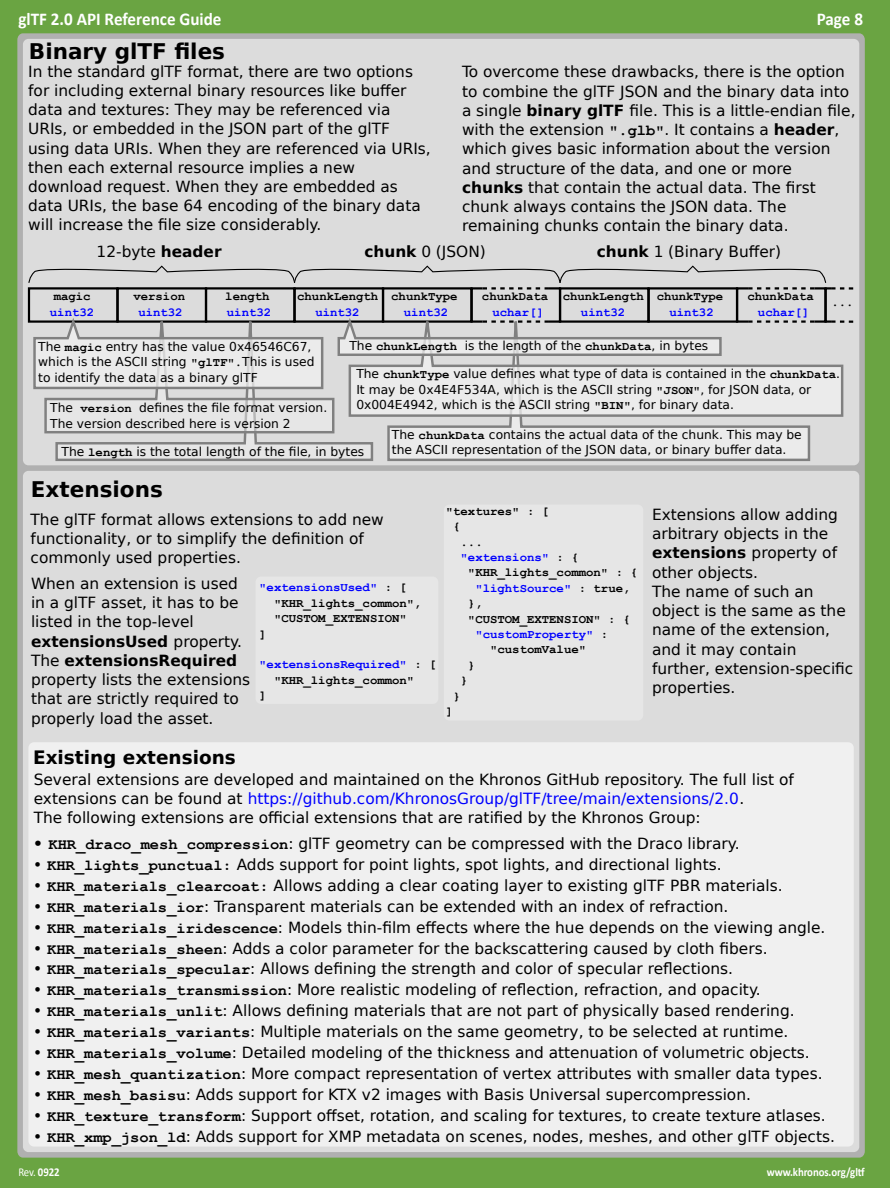
<style>
.page{position:relative;width:890px;height:1188px;background:#6aa442}
.page>*{position:absolute;margin:0;border:0;box-sizing:border-box;transform-origin:0 0}
.t1{font:700 21.6px "DejaVu Sans";color:#000}
.t2{font:700 18.45px "DejaVu Sans";color:#000}
.t3{font:700 18px "Calibri";color:#fff;scale:.95 1}
.t4{font:15.45px/19.2px "DejaVu Sans";color:#000}
.t5{font:15.3px/19.2px "DejaVu Sans";color:#000}
.t6{font:12.3px/15.5px "DejaVu Sans";color:#000}
.t7{font:700 12.3px "Courier New";color:#000}
.t8{font:700 12.3px "Courier New";color:#00f}
.t9{font:700 12px "Calibri";letter-spacing:-.01em;color:#fff;scale:.9 1}
.t10{font:12px "Calibri";color:#fff;scale:.9 1}
.s1{font-weight:700}
.s2{font-family:"Courier New";font-weight:700}
.s3{color:#000}
.s4{color:#00f}
</style>
<div class="page">
<div style="left:17px;top:33px;width:848px;height:1125px;background:#b0b0b0;border-radius:6px"></div>
<div style="left:23px;top:39px;width:836px;height:426px;background:#dcdcdc;border-radius:6px"></div>
<div style="left:28px;top:287px;width:91px;height:36px;border:2px solid #000"></div>
<div style="left:824px;top:287px;width:8px;height:36px;border:2px solid #000"></div>
<svg style="left:27px;top:265px;width:827px;height:25px"></svg>
<svg style="left:848px;top:320px;width:6px;height:3px"></svg>
<svg style="left:54px;top:267px;width:320px;height:194px"></svg>
<svg style="left:43px;top:287px;width:293px;height:148px"></svg>
<svg style="left:386px;top:275px;width:425px;height:186px"></svg>
<svg style="left:347px;top:302px;width:498px;height:116px"></svg>
<svg style="left:32px;top:314px;width:691px;height:118px"></svg>
<div style="left:23px;top:471px;width:836px;height:681px;background:#dcdcdc;border-radius:6px"></div>
<div style="left:256px;top:577px;width:182px;height:127px;background:#e6e6e6;border-radius:6px"></div>
<div style="left:444px;top:505px;width:199px;height:216px;background:#e6e6e6;border-radius:6px"></div>
<div style="left:28px;top:742px;width:826px;height:405px;background:#f0f0f0;border-radius:6px"></div>
<p class="t3" style="left:18px;top:8px;width:215px">glTF 2.0 API Reference Guide</p>
<p class="t3" style="left:817px;top:8px;width:50px">Page 8</p>
<h1 class="t1" style="left:29px;top:34px;width:198px">Binary glTF files</h1>
<p class="t5" style="left:28px;top:61px;width:404px">In the standard glTF format, there are two options for including external binary resources like buffer data and textures: They may be referenced via URIs, or embedded in the JSON part of the glTF using data URIs. When they are referenced via URIs, then each external resource implies a new download request. When they are embedded as data URIs, the base 64 encoding of the binary data will increase the file size considerably.</p>
<p class="t5" style="left:462px;top:62px;width:395px">To overcome these drawbacks, there is the option to combine the glTF JSON and the binary data into a single <span class="s1">binary glTF</span> file. This is a little-endian file, with the extension <span class="s2">".glb"</span>. It contains a <span class="s1">header</span>, which gives basic information about the version and structure of the data, and one or more <span class="s1">chunks</span> that contain the actual data. The first chunk always contains the JSON data. The remaining chunks contain the binary data.</p>
<p class="t5" style="left:97px;top:241px;width:126px">12-byte <span class="s1">header</span></p>
<p class="t5" style="left:364px;top:241px;width:123px"><span class="s1">chunk</span> 0 (JSON)</p>
<p class="t5" style="left:597px;top:241px;width:186px"><span class="s1">chunk</span> 1 (Binary Buffer)</p>
<p class="t7" style="left:54px;top:289px;width:38px">magic</p>
<p class="t8" style="left:50px;top:304px;width:46px">uint32</p>
<p class="t7" style="left:133px;top:289px;width:53px">version</p>
<p class="t8" style="left:138px;top:304px;width:46px">uint32</p>
<p class="t7" style="left:225px;top:289px;width:46px">length</p>
<p class="t8" style="left:227px;top:304px;width:46px">uint32</p>
<p class="t7" style="left:297px;top:289px;width:83px">chunkLength</p>
<p class="t8" style="left:315px;top:304px;width:46px">uint32</p>
<p class="t7" style="left:391px;top:289px;width:68px">chunkType</p>
<p class="t8" style="left:404px;top:304px;width:46px">uint32</p>
<p class="t7" style="left:482px;top:289px;width:68px">chunkData</p>
<p class="t8" style="left:492px;top:304px;width:53px">uchar[]</p>
<p class="t7" style="left:563px;top:289px;width:83px">chunkLength</p>
<p class="t8" style="left:581px;top:304px;width:46px">uint32</p>
<p class="t7" style="left:657px;top:289px;width:68px">chunkType</p>
<p class="t8" style="left:669px;top:304px;width:46px">uint32</p>
<p class="t7" style="left:747px;top:289px;width:68px">chunkData</p>
<p class="t8" style="left:758px;top:304px;width:53px">uchar[]</p>
<p class="t7" style="left:832px;top:294px;width:24px">...</p>
<p class="t6" style="left:349px;top:338px;width:360px">The <span class="s2">chunkLength</span> is the length of the <span class="s2">chunkData</span>, in bytes</p>
<p class="t6" style="left:38px;top:338px;width:278px">The <span class="s2">magic</span> entry has the value 0x46546C67, which is the ASCII string <span class="s2">"glTF".</span>This is used to identify the data as a binary glTF</p>
<p class="t6" style="left:50px;top:400px;width:278px">The <span class="s2">version</span> defines the file format version.<br>The version described here is version 2</p>
<p class="t6" style="left:356px;top:366px;width:485px">The <span class="s2">chunkType</span> value defines what type of data is contained in the <span class="s2">chunkData</span>.<br>It may be 0x4E4F534A, which is the ASCII string <span class="s2">"JSON"</span>, for JSON data, or<br>0x004E4942, which is the ASCII string <span class="s2">"BIN"</span>, for binary data.</p>
<p class="t6" style="left:392px;top:426px;width:411px">The <span class="s2">chunkData</span> contains the actual data of the chunk. This may be the ASCII representation of the JSON data, or binary buffer data.</p>
<p class="t6" style="left:62px;top:443px;width:304px">The <span class="s2">length</span> is the total length of the file, in bytes</p>
<h1 class="t1" style="left:31px;top:471px;width:133px">Extensions</h1>
<p class="t4" style="left:31px;top:509px;width:355px">The glTF format allows extensions to add new functionality, or to simplify the definition of commonly used properties.</p>
<p class="t4" style="left:31px;top:573px;width:221px">When an extension is used in a glTF asset, it has to be listed in the top-level <span class="s1">extensionsUsed</span> property.<br>The <span class="s1">extensionsRequired </span>property lists the extensions that are strictly required to properly load the asset.</p>
<p class="t8" style="left:259px;top:580px;width:149px">"extensionsUsed" <span class="s3">: [</span></p>
<p class="t7" style="left:274px;top:595px;width:149px">"KHR_lights_common",</p>
<p class="t7" style="left:274px;top:611px;width:134px">"CUSTOM_EXTENSION"</p>
<p class="t7" style="left:259px;top:626px;width:9px">]</p>
<p class="t8" style="left:259px;top:657px;width:179px">"extensionsRequired" <span class="s3">: [</span></p>
<p class="t7" style="left:274px;top:672px;width:142px">"KHR_lights_common"</p>
<p class="t7" style="left:259px;top:688px;width:9px">]</p>
<p class="t2" style="left:33px;top:742px;width:204px">Existing extensions</p>
<p class="t7" style="left:446px;top:503px;width:105px">"textures" : [</p>
<p class="t7" style="left:453px;top:519px;width:9px">{</p>
<p class="t7" style="left:461px;top:534px;width:24px">...</p>
<p class="t8" style="left:461px;top:550px;width:120px">"extensions" <span class="s3">: {</span></p>
<p class="t7" style="left:468px;top:565px;width:171px">"KHR_lights_common" : {</p>
<p class="t8" style="left:475px;top:580px;width:157px">"lightSource" <span class="s3">: true,</span></p>
<p class="t7" style="left:468px;top:596px;width:16px">},</p>
<p class="t7" style="left:468px;top:611px;width:164px">"CUSTOM_EXTENSION" : {</p>
<p class="t8" style="left:475px;top:627px;width:134px">"customProperty" <span class="s3">:</span></p>
<p class="t7" style="left:490px;top:642px;width:97px">"customValue"</p>
<p class="t7" style="left:468px;top:657px;width:9px">}</p>
<p class="t7" style="left:461px;top:673px;width:9px">}</p>
<p class="t7" style="left:453px;top:688px;width:9px">}</p>
<p class="t7" style="left:446px;top:703px;width:9px">]</p>
<p class="t4" style="left:652px;top:504px;width:203px">Extensions allow adding arbitrary objects in the <span class="s1">extensions</span> property of other objects.<br>The name of such an object is the same as the name of the extension, and it may contain further, extension-specific properties.</p>
<p class="t4" style="left:34px;top:769px;width:762px">Several extensions are developed and maintained on the Khronos GitHub repository. The full list of extensions can be found at <span class="s4">https://github.com/KhronosGroup/glTF/tree/main/extensions/2.0</span>.<br>The following extensions are official extensions that are ratified by the Khronos Group:</p>
<p class="t4" style="left:33px;top:834px;width:708px"><span class="s1">•</span> <span class="s2">KHR_draco_mesh_compression</span>: glTF geometry can be compressed with the Draco library.</p>
<p class="t4" style="left:33px;top:854px;width:690px">• <span class="s2">KHR_lights_punctual:</span> Adds support for point lights, spot lights, and directional lights.</p>
<p class="t4" style="left:33px;top:875px;width:751px">• <span class="s2">KHR_materials_clearcoat:</span> Allows adding a clear coating layer to existing glTF PBR materials.</p>
<p class="t4" style="left:33px;top:896px;width:697px">• <span class="s2">KHR_materials_ior</span>: Transparent materials can be extended with an index of refraction.</p>
<p class="t4" style="left:33px;top:917px;width:794px">• <span class="s2">KHR_materials_iridescence</span>: Models thin-film effects where the hue depends on the viewing angle.</p>
<p class="t4" style="left:33px;top:938px;width:736px">• <span class="s2">KHR_materials_sheen</span>: Adds a color parameter for the backscattering caused by cloth fibers.</p>
<p class="t4" style="left:33px;top:959px;width:701px">• <span class="s2">KHR_materials_specular</span>: Allows defining the strength and color of specular reflections.</p>
<p class="t4" style="left:33px;top:980px;width:729px">• <span class="s2">KHR_materials_transmission</span>: More realistic modeling of reflection, refraction, and opacity.</p>
<p class="t4" style="left:33px;top:1001px;width:763px">• <span class="s2">KHR_materials_unlit</span>: Allows defining materials that are not part of physically based rendering.</p>
<p class="t4" style="left:33px;top:1022px;width:757px">• <span class="s2">KHR_materials_variants</span>: Multiple materials on the same geometry, to be selected at runtime.</p>
<p class="t4" style="left:33px;top:1043px;width:778px">• <span class="s2">KHR_materials_volume</span>: Detailed modeling of the thickness and attenuation of volumetric objects.</p>
<p class="t4" style="left:33px;top:1063px;width:791px">• <span class="s2">KHR_mesh_quantization</span>: More compact representation of vertex attributes with smaller data types.</p>
<p class="t4" style="left:33px;top:1084px;width:719px">• <span class="s2">KHR_mesh_basisu</span>: Adds support for KTX v2 images with Basis Universal supercompression.</p>
<p class="t4" style="left:33px;top:1105px;width:794px">• <span class="s2">KHR_texture_transform</span>: Support offset, rotation, and scaling for textures, to create texture atlases.</p>
<p class="t4" style="left:33px;top:1126px;width:803px">• <span class="s2">KHR_xmp_json_ld</span>: Adds support for XMP metadata on scenes, nodes, meshes, and other glTF objects.</p>
<p class="t10" style="left:18px;top:1165px;width:47px">Rev. <span class="s1">0922</span></p>
<p class="t9" style="left:767px;top:1165px;width:110px">www.khronos.org/gltf</p>
</div>
